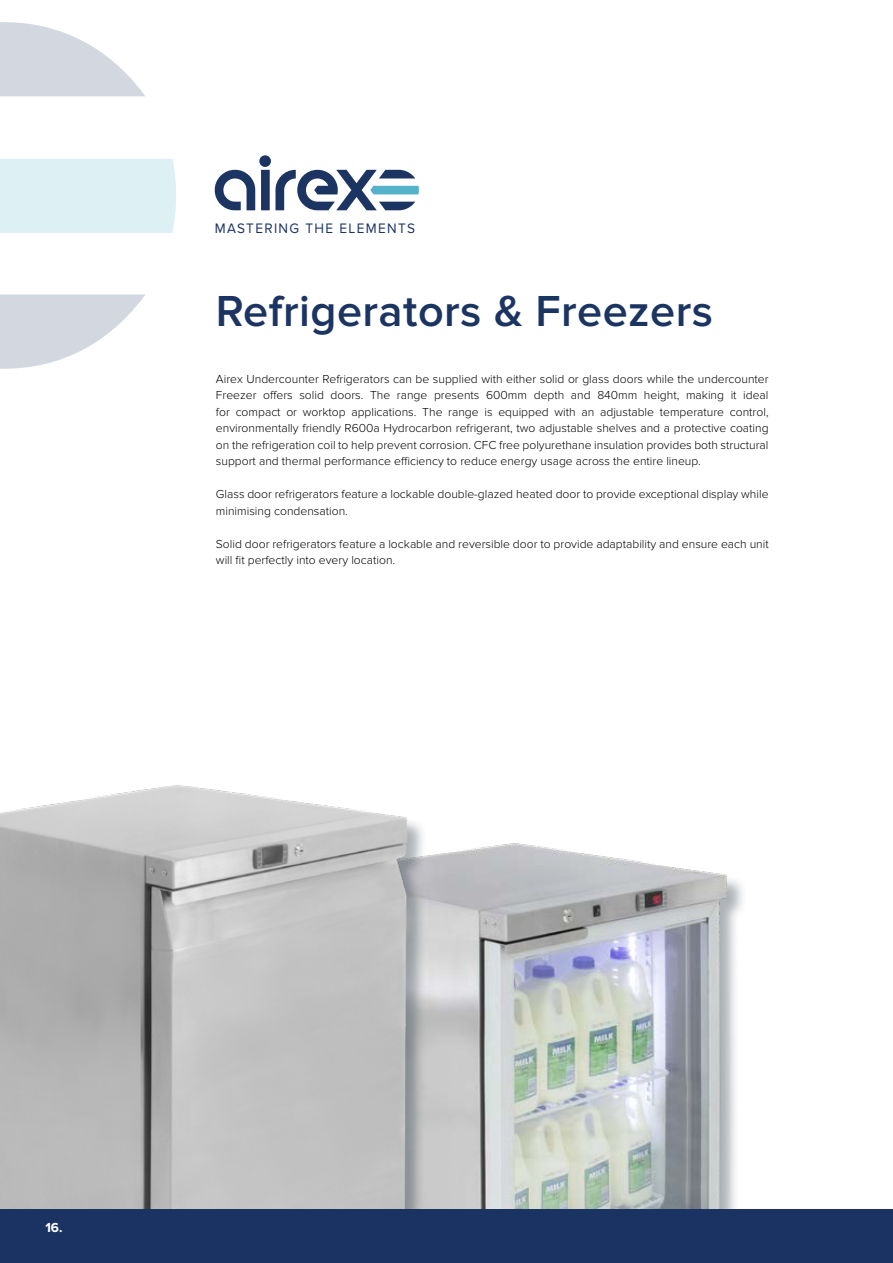
<style>
.page{position:relative;width:893px;height:1263px;background:#fff}
.page>*{position:absolute;margin:0;border:0;box-sizing:border-box;transform-origin:0 0}
.t1{font:600 45px "Proxima Nova";letter-spacing:.01em;color:#1b3462}
.t2{font:14.25px "Proxima Nova";letter-spacing:.1em;color:#1b3362;scale:.95 1}
.t3{font:700 13.5px "Proxima Nova";color:#fff}
.t4{font:300 12px/16.5px "Proxima Nova";color:#000}
</style>
<div class="page">
<img style="left:502px;top:843px;width:241px;height:366px">
<img style="left:0;top:785px;width:502px;height:424px">
<div style="left:0;top:1209px;width:893px;height:54px;background:#1b3362"></div>
<svg style="left:0;top:22px;width:145px;height:74px"></svg>
<svg style="left:0;top:294px;width:145px;height:75px"></svg>
<div style="left:0;top:159px;width:176px;height:74px;background:#ddf0f4"></div>
<svg style="left:215px;top:155px;width:204px;height:55px"></svg>
<p class="t2" style="left:215px;top:221px;width:212px">MASTERING THE ELEMENTS</p>
<h1 class="t1" style="left:216px;top:285px;width:499px">Refrigerators &amp; Freezers</h1>
<p class="t4" style="left:216px;top:371px;width:554px;text-align:justify">Airex Undercounter Refrigerators can be supplied with either solid or glass doors while the undercounter Freezer offers solid doors. The range presents 600mm depth and 840mm height, making it ideal for compact or worktop applications. The range is equipped with an adjustable temperature control, environmentally friendly R600a Hydrocarbon refrigerant, two adjustable shelves and a protective coating on the refrigeration coil to help prevent corrosion. CFC free polyurethane insulation provides both structural support and thermal performance efficiency to reduce energy usage across the entire lineup.</p>
<p class="t4" style="left:216px;top:486px;width:554px">Glass door refrigerators feature a lockable double-glazed heated door to provide exceptional display while minimising condensation.</p>
<p class="t4" style="left:216px;top:536px;width:554px">Solid door refrigerators feature a lockable and reversible door to provide adaptability and ensure each unit will fit perfectly into every location.</p>
<p class="t3" style="left:45px;top:1220px;width:19px">16.</p>
</div>
